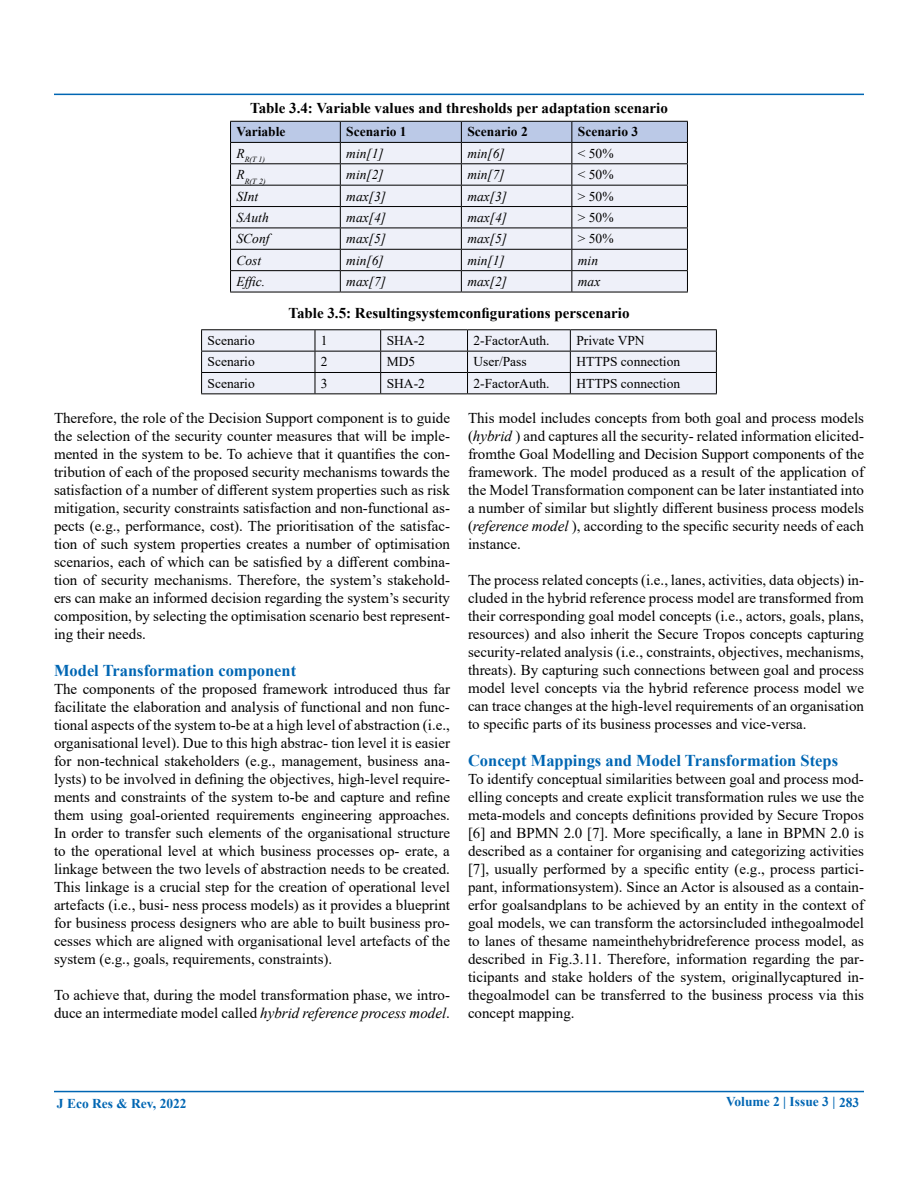
<style>
.page{position:relative;width:918px;height:1188px;background:#fff}
.page>*{position:absolute;margin:0;border:0;box-sizing:border-box;transform-origin:0 0}
.t1{font:700 16.5px "Times New Roman";color:#0066b3}
.t2{font:15px/18px "Times New Roman";color:#000;text-align:justify}
.t3{font:700 15px "Times New Roman";color:#000}
.t4{font:13.5px "Times New Roman";color:#000}
.t5{font:italic 13.5px "Times New Roman";color:#000}
.t6{font:700 13.5px "Times New Roman";color:#000}
.t7{font:700 13.5px "Times New Roman";color:#0066b3}
.t8{font:italic 7.8px "Times New Roman";color:#000}
.s1{font-style:italic}
</style>
<div class="page">
<hr style="left:54px;top:94px;width:810px;height:1px;background:#0066b3">
<hr style="left:54px;top:1091px;width:810px;height:1px;background:#0066b3">
<svg style="left:230px;top:121px;width:458px;height:171px;background:#dadde8"></svg>
<hr style="left:230px;top:292px;width:110px;height:1px;background:#000">
<hr style="left:340px;top:292px;width:121px;height:1px;background:#000">
<hr style="left:461px;top:292px;width:111px;height:1px;background:#000">
<hr style="left:572px;top:292px;width:116px;height:1px;background:#000">
<hr style="left:201px;top:329px;width:114px;height:1px;background:#000">
<hr style="left:315px;top:329px;width:66px;height:1px;background:#000">
<hr style="left:381px;top:329px;width:87px;height:1px;background:#000">
<hr style="left:468px;top:329px;width:102px;height:1px;background:#000">
<hr style="left:570px;top:329px;width:147px;height:1px;background:#000">
<svg style="left:201px;top:330px;width:516px;height:63px;background:#e3e5ed"></svg>
<hr style="left:201px;top:393px;width:114px;height:1px;background:#000">
<hr style="left:315px;top:393px;width:66px;height:1px;background:#000">
<hr style="left:381px;top:393px;width:87px;height:1px;background:#000">
<hr style="left:468px;top:393px;width:102px;height:1px;background:#000">
<hr style="left:570px;top:393px;width:147px;height:1px;background:#000">
<p class="t3" style="left:250px;top:97px;width:419px">Table 3.4: Variable values and thresholds per adaptation scenario</p>
<p class="t6" style="left:237px;top:122px;width:51px">Variable</p>
<p class="t6" style="left:346px;top:122px;width:62px">Scenario 1</p>
<p class="t6" style="left:467px;top:122px;width:62px">Scenario 2</p>
<p class="t6" style="left:578px;top:122px;width:62px">Scenario 3</p>
<p class="t8" style="left:237px;top:154px;width:30px"><sup>R</sup>R(T 1)</p>
<p class="t5" style="left:346px;top:144px;width:39px">min[1]</p>
<p class="t5" style="left:467px;top:144px;width:39px">min[6]</p>
<p class="t4" style="left:578px;top:144px;width:37px">&lt; 50%</p>
<p class="t8" style="left:237px;top:176px;width:31px"><sup>R</sup>R(T 2)</p>
<p class="t5" style="left:346px;top:165px;width:39px">min[2]</p>
<p class="t5" style="left:467px;top:165px;width:39px">min[7]</p>
<p class="t4" style="left:578px;top:165px;width:37px">&lt; 50%</p>
<p class="t5" style="left:237px;top:187px;width:23px">SInt</p>
<p class="t5" style="left:346px;top:187px;width:41px">max[3]</p>
<p class="t5" style="left:467px;top:187px;width:41px">max[3]</p>
<p class="t4" style="left:578px;top:186px;width:37px">&gt; 50%</p>
<p class="t5" style="left:237px;top:208px;width:34px">SAuth</p>
<p class="t5" style="left:346px;top:208px;width:41px">max[4]</p>
<p class="t5" style="left:467px;top:208px;width:41px">max[4]</p>
<p class="t4" style="left:578px;top:208px;width:37px">&gt; 50%</p>
<p class="t5" style="left:237px;top:229px;width:35px">SConf</p>
<p class="t5" style="left:346px;top:229px;width:41px">max[5]</p>
<p class="t5" style="left:467px;top:229px;width:41px">max[5]</p>
<p class="t4" style="left:578px;top:229px;width:37px">&gt; 50%</p>
<p class="t5" style="left:237px;top:251px;width:26px">Cost</p>
<p class="t5" style="left:346px;top:251px;width:39px">min[6]</p>
<p class="t5" style="left:467px;top:251px;width:39px">min[1]</p>
<p class="t5" style="left:578px;top:251px;width:22px">min</p>
<p class="t5" style="left:237px;top:272px;width:30px">Effic.</p>
<p class="t5" style="left:346px;top:272px;width:41px">max[7]</p>
<p class="t5" style="left:467px;top:272px;width:41px">max[2]</p>
<p class="t5" style="left:578px;top:272px;width:24px">max</p>
<p class="t3" style="left:288px;top:302px;width:343px">Table 3.5: Resultingsystemconfigurations perscenario</p>
<p class="t4" style="left:208px;top:331px;width:49px">Scenario</p>
<p class="t4" style="left:321px;top:331px;width:8px">1</p>
<p class="t4" style="left:387px;top:331px;width:40px">SHA-2</p>
<p class="t4" style="left:474px;top:331px;width:78px">2-FactorAuth.</p>
<p class="t4" style="left:576px;top:331px;width:70px">Private VPN</p>
<p class="t4" style="left:208px;top:352px;width:49px">Scenario</p>
<p class="t4" style="left:321px;top:352px;width:8px">2</p>
<p class="t4" style="left:387px;top:352px;width:30px">MD5</p>
<p class="t4" style="left:474px;top:352px;width:55px">User/Pass</p>
<p class="t4" style="left:576px;top:352px;width:105px">HTTPS connection</p>
<p class="t4" style="left:208px;top:374px;width:49px">Scenario</p>
<p class="t4" style="left:321px;top:374px;width:8px">3</p>
<p class="t4" style="left:387px;top:374px;width:40px">SHA-2</p>
<p class="t4" style="left:474px;top:374px;width:78px">2-FactorAuth.</p>
<p class="t4" style="left:576px;top:374px;width:105px">HTTPS connection</p>
<p class="t2" style="left:54px;top:408px;width:398px">Therefore, the role of the Decision Support component is to guide the selection of the security counter measures that will be imple&shy;mented in the system to be. To achieve that it quantifies the con&shy;tribution of each of the proposed security mechanisms towards the satisfaction of a number of different system properties such as risk mitigation, security constraints satisfaction and non-functional as&shy;pects (e.g., performance, cost). The prioritisation of the satisfac&shy;tion of such system properties creates a number of optimisation scenarios, each of which can be satisfied by a different combina&shy;tion of security mechanisms. Therefore, the system’s stakehold&shy;ers can make an informed decision regarding the system’s security composition, by selecting the optimisation scenario best represent&shy;ing their needs.</p>
<p class="t1" style="left:54px;top:659px;width:244px">Model Transformation component</p>
<p class="t2" style="left:54px;top:680px;width:398px">The components of the proposed framework introduced thus far facilitate the elaboration and analysis of functional and non func&shy;tional aspects of the system to-be at a high level of abstraction (i.e., organisational level). Due to this high abstrac- tion level it is easier for non-technical stakeholders (e.g., management, business ana&shy;lysts) to be involved in defining the objectives, high-level require&shy;ments and constraints of the system to-be and capture and refine them using goal-oriented requirements engineering approaches.<br>In order to transfer such elements of the organisational structure to the operational level at which business processes op- erate, a linkage between the two levels of abstraction needs to be created.<br>This linkage is a crucial step for the creation of operational level artefacts (i.e., busi- ness process models) as it provides a blueprint for business process designers who are able to built business pro&shy;cesses which are aligned with organisational level artefacts of the system (e.g., goals, requirements, constraints).</p>
<p class="t2" style="left:54px;top:986px;width:398px">To achieve that, during the model transformation phase, we intro&shy;duce an intermediate model called <span class="s1">hybrid reference process model</span>.</p>
<p class="t2" style="left:468px;top:408px;width:398px">This model includes concepts from both goal and process models (<span class="s1">hybrid</span> ) and captures all the security- related information elicited&shy;fromthe Goal Modelling and Decision Support components of the framework. The model produced as a result of the application of the Model Transformation component can be later instantiated into a number of similar but slightly different business process models (<span class="s1">reference model</span> ), according to the specific security needs of each instance.</p>
<p class="t2" style="left:468px;top:570px;width:398px">The process related concepts (i.e., lanes, activities, data objects) in&shy;cluded in the hybrid reference process model are transformed from their corresponding goal model concepts (i.e., actors, goals, plans, resources) and also inherit the Secure Tropos concepts capturing security-related analysis (i.e., constraints, objectives, mechanisms, threats). By capturing such connections between goal and process model level concepts via the hybrid reference process model we can trace changes at the high-level requirements of an organisation to specific parts of its business processes and vice-versa.</p>
<p class="t1" style="left:468px;top:749px;width:372px">Concept Mappings and Model Transformation Steps</p>
<p class="t2" style="left:468px;top:770px;width:398px">To identify conceptual similarities between goal and process mod&shy;elling concepts and create explicit transformation rules we use the meta-models and concepts definitions provided by Secure Tropos [6] and BPMN 2.0 [7]. More specifically, a lane in BPMN 2.0 is described as a container for organising and categorizing activities [7], usually performed by a specific entity (e.g., process partici&shy;pant, informationsystem). Since an Actor is alsoused as a contain&shy;erfor goalsandplans to be achieved by an entity in the context of goal models, we can transform the actorsincluded inthegoalmodel to lanes of thesame nameinthehybridreference process model, as described in Fig.3.11. Therefore, information regarding the par&shy;ticipants and stake holders of the system, originallycaptured in&shy;thegoalmodel can be transferred to the business process via this concept mapping.</p>
<p class="t7" style="left:57px;top:1093px;width:131px">J Eco Res &amp; Rev, 2022</p>
<p class="t7" style="left:726px;top:1092px;width:135px">Volume 2 | Issue 3 | 283</p>
</div>
